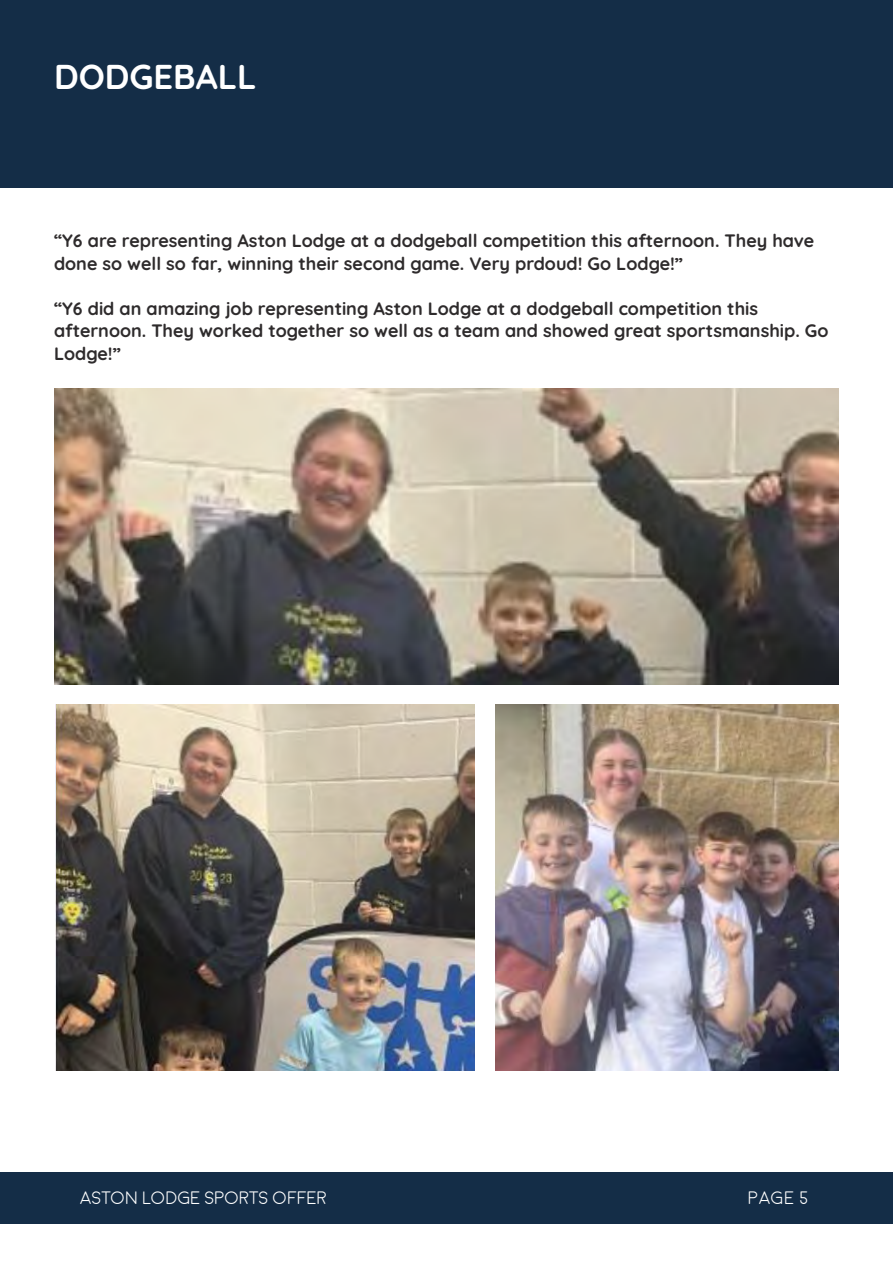
<style>
.page{position:relative;width:893px;height:1263px;background:#fff}
.page>*{position:absolute;margin:0;border:0;box-sizing:border-box;transform-origin:0 0}
.t1{font:700 34.5px "Quicksand";color:#fff}
.t2{font:700 18px/22.5px "Quicksand";color:#2e2b2c}
.t3{font:300 18px "Moon";color:#fff}
</style>
<div class="page">
<div style="left:2px;top:1172px;width:891px;height:52px;background:#142d47"></div>
<hr style="left:0;top:1172px;width:2px;height:52px;background:#142d47">
<div style="left:0;top:0;width:893px;height:187px;background:#142d47"></div>
<img style="left:54px;top:388px;width:785px;height:297px">
<img style="left:55px;top:705px;width:419px;height:365px">
<img style="left:495px;top:705px;width:344px;height:365px">
<p class="t1" style="left:54px;top:50px;width:204px">DODGEBALL</p>
<p class="t2" style="left:54px;top:227px;width:762px">“Y6 are representing Aston Lodge at a dodgeball competition this afternoon. They have done so well so far, winning their second game. Very prdoud! Go Lodge!”</p>
<p class="t2" style="left:54px;top:295px;width:776px">“Y6 did an amazing job representing Aston Lodge at a dodgeball competition this afternoon. They worked together so well as a team and showed great sportsmanship. Go<br>Lodge!”</p>
<p class="t3" style="left:80px;top:1188px;width:248px">ASTON LODGE SPORTS OFFER</p>
<p class="t3" style="left:747px;top:1188px;width:63px">page 5</p>
</div>
